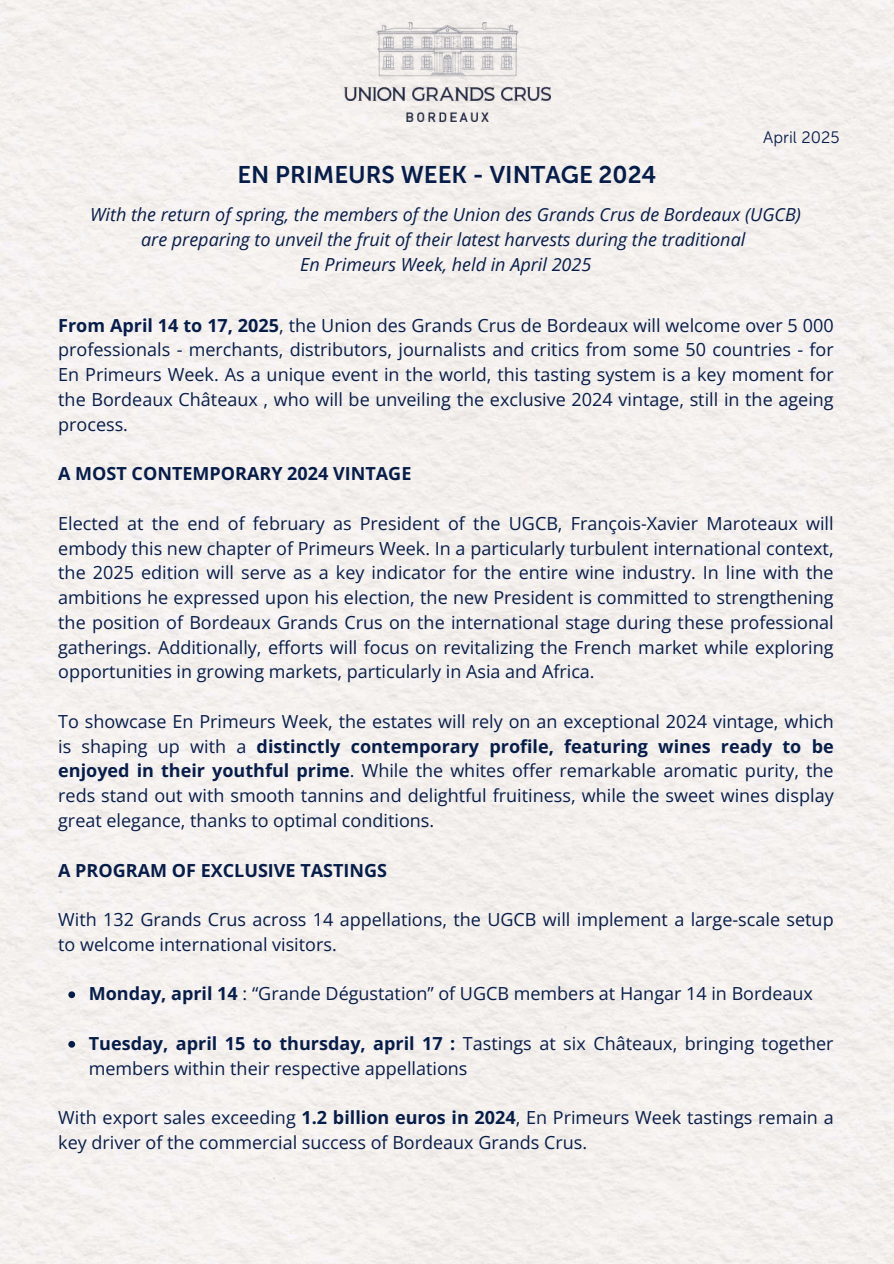
<style>
.page{position:relative;width:894px;height:1264px;background:#fff}
.page>*{position:absolute;margin:0;border:0;box-sizing:border-box;transform-origin:0 0}
.t1{font:24px "Museo Sans 700";color:#071d49}
.t2{font:18px/24.8px "Open Sans";color:#071d49;text-align:justify}
.t3{font:italic 18px/24.8px "Open Sans";color:#071d49;text-align:center}
.t4{font:700 18px "Open Sans";color:#071d49}
.t5{font:16.5px "Museo Sans 300";color:#071d49}
.s1{font-weight:700}
</style>
<div class="page">
<div style="left:0;top:0;width:893px;height:1263px;background:#f5f0ee"></div>
<img style="left:344px;top:23px;width:206px;height:99px">
<svg style="left:68px;top:991px;width:7px;height:7px"></svg>
<svg style="left:68px;top:1040px;width:7px;height:7px"></svg>
<h1 class="t1" style="left:237px;top:160px;width:420px">EN PRIMEURS WEEK - VINTAGE 2024</h1>
<p class="t5" style="left:763px;top:127px;width:78px">April 2025</p>
<p class="t3" style="left:90px;top:202px;width:712px">With the return of spring, the members of the Union des Grands Crus de Bordeaux (UGCB) are preparing to unveil the fruit of their latest harvests during the traditional<br>En Primeurs Week, held in April 2025</p>
<p class="t2" style="left:58px;top:312px;width:776px"><span class="s1">From April 14 to 17, 2025</span>, the Union des Grands Crus de Bordeaux will welcome over 5 000 professionals - merchants, distributors, journalists and critics from some 50 countries - for En Primeurs Week. As a unique event in the world, this tasting system is a key moment for the Bordeaux Châteaux , who will be unveiling the exclusive 2024 vintage, still in the ageing process.</p>
<p class="t4" style="left:58px;top:461px;width:354px">A MOST CONTEMPORARY 2024 VINTAGE</p>
<p class="t2" style="left:58px;top:510px;width:776px">Elected at the end of february as President of the UGCB, François-Xavier Maroteaux will embody this new chapter of Primeurs Week. In a particularly turbulent international context, the 2025 edition will serve as a key indicator for the entire wine industry. In line with the ambitions he expressed upon his election, the new President is committed to strengthening the position of Bordeaux Grands Crus on the international stage during these professional gatherings. Additionally, efforts will focus on revitalizing the French market while exploring opportunities in growing markets, particularly in Asia and Africa.</p>
<p class="t2" style="left:58px;top:708px;width:776px">To showcase En Primeurs Week, the estates will rely on an exceptional 2024 vintage, which is shaping up with a <span class="s1">distinctly contemporary profile, featuring wines ready to be enjoyed in their youthful prime</span>. While the whites offer remarkable aromatic purity, the reds stand out with smooth tannins and delightful fruitiness, while the sweet wines display great elegance, thanks to optimal conditions.</p>
<p class="t4" style="left:58px;top:857px;width:330px">A PROGRAM OF EXCLUSIVE TASTINGS</p>
<p class="t2" style="left:58px;top:906px;width:776px">With 132 Grands Crus across 14 appellations, the UGCB will implement a large-scale setup to welcome international visitors.</p>
<p class="t2" style="left:89px;top:981px;width:725px"><span class="s1">Monday, april 14</span> : “Grande Dégustation” of UGCB members at Hangar 14 in Bordeaux</p>
<p class="t2" style="left:89px;top:1030px;width:746px"><span class="s1">Tuesday, april 15 to thursday, april 17 :</span> Tastings at six Châteaux, bringing together members within their respective appellations</p>
<p class="t2" style="left:58px;top:1104px;width:776px">With export sales exceeding <span class="s1">1.2 billion euros in 2024</span>, En Primeurs Week tastings remain a key driver of the commercial success of Bordeaux Grands Crus.</p>
</div>
